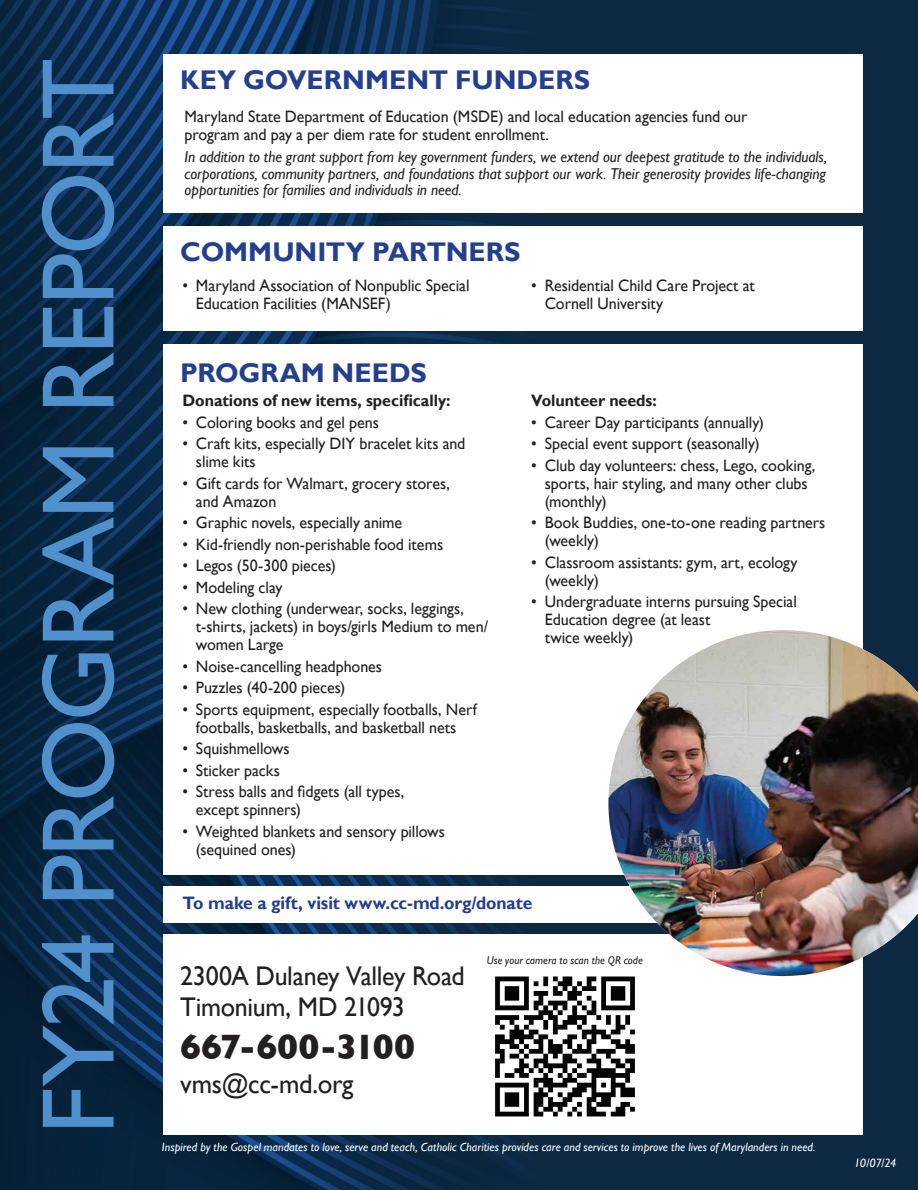
<style>
.page{position:relative;width:918px;height:1190px;background:#fff}
.page>*{position:absolute;margin:0;border:0;box-sizing:border-box;transform-origin:0 0}
.t1{font:103.5px "Gill Sans";letter-spacing:-.02em;color:#5090cc}
.t2{font:700 36px "Gill Sans";letter-spacing:-.005em;color:#231f20}
.t3{font:700 27px "Gill Sans";color:#253f8e}
.t4{font:27px/31.5px "Gill Sans";letter-spacing:-.015em;color:#231f20;scale:.96 1}
.t5{font:27px "Gill Sans";letter-spacing:-.015em;color:#231f20}
.t6{font:700 18px "Gill Sans";letter-spacing:-.005em;color:#253f8e}
.t7{font:16.5px/18px "Gill Sans";letter-spacing:-.005em;color:#231f20}
.t8{font:700 16.5px "Gill Sans";letter-spacing:-.005em;color:#231f20}
.t9{font:italic 15.75px/16.5px "Gill Sans";letter-spacing:-.005em;color:#231f20;text-align:justify}
.t10{font:italic 12px "Gill Sans";letter-spacing:.005em;color:#fff}
.t11{font:italic 12px "Gill Sans";color:#fff}
.t12{font:italic 11.4px "Gill Sans";letter-spacing:.005em;color:#231f20;scale:.96 1}
</style>
<div class="page">
<div style="left:0;top:0;width:917px;height:1190px;background:#0d2841"></div>
<img style="left:0;top:0;width:275px;height:1190px">
<svg style="left:275px;top:0;width:266px;height:1190px"></svg>
<div style="left:163px;top:934px;width:699px;height:201px;background:#fff"></div>
<img style="left:495px;top:976px;width:140px;height:141px">
<div style="left:163px;top:55px;width:699px;height:158px;background:#fff"></div>
<div style="left:163px;top:227px;width:699px;height:104px;background:#fff"></div>
<div style="left:163px;top:344px;width:699px;height:530px;background:#fff"></div>
<div style="left:163px;top:886px;width:699px;height:36px;background:#fff"></div>
<img style="left:608px;top:630px;width:309px;height:346px">
<h1 class="t1" style="left:18px;top:1135px;width:1078px;rotate:-90deg">FY24 PROGRAM REPORT</h1>
<h3 class="t3" style="left:180px;top:64px;width:411px">KEY GOVERNMENT FUNDERS</h3>
<p class="t7" style="left:184px;top:107px;width:564px">Maryland State Department of Education (MSDE) and local education agencies fund our program and pay a per diem rate for student enrollment.</p>
<p class="t9" style="left:184px;top:149px;width:643px">In addition to the grant support from key government funders, we extend our deepest gratitude to the individuals, corporations, community partners, and foundations that support our work. Their generosity provides life-changing opportunities for families and individuals in need.</p>
<h3 class="t3" style="left:180px;top:236px;width:341px">COMMUNITY PARTNERS</h3>
<p class="t7" style="left:196px;top:276px;width:275px;text-indent:-13px">• Maryland Association of Nonpublic Special<br>Education Facilities (MANSEF)</p>
<p class="t7" style="left:544px;top:276px;width:211px;text-indent:-14px">• Residential Child Care Project at<br>Cornell University</p>
<h3 class="t3" style="left:180px;top:356px;width:248px">PROGRAM NEEDS</h3>
<p class="t8" style="left:182px;top:391px;width:269px">Donations of new items, specifically:</p>
<p class="t7" style="left:182px;top:413px;width:198px">• Coloring books and gel pens</p>
<p class="t7" style="left:196px;top:435px;width:271px;text-indent:-13px">• Craft kits, especially DIY bracelet kits and slime kits</p>
<p class="t7" style="left:196px;top:474px;width:255px;text-indent:-14px">• Gift cards for Walmart, grocery stores, and Amazon</p>
<p class="t7" style="left:182px;top:514px;width:221px">• Graphic novels, especially anime</p>
<p class="t7" style="left:182px;top:535px;width:262px">• Kid-friendly non-perishable food items</p>
<p class="t7" style="left:182px;top:557px;width:155px">• Legos (50-300 pieces)</p>
<p class="t7" style="left:182px;top:578px;width:101px">• Modeling clay</p>
<p class="t7" style="left:196px;top:600px;width:293px;text-indent:-13px">• New clothing (underwear, socks, leggings, t-shirts, jackets) in boys/girls Medium to men/ women Large</p>
<p class="t7" style="left:182px;top:658px;width:201px">• Noise-cancelling headphones</p>
<p class="t7" style="left:182px;top:679px;width:164px">• Puzzles (40-200 pieces)</p>
<p class="t7" style="left:182px;top:701px;width:296px;text-align:center">• Sports equipment, especially footballs, Nerf footballs, basketballs, and basketball nets</p>
<p class="t7" style="left:182px;top:740px;width:108px">• Squishmellows</p>
<p class="t7" style="left:182px;top:762px;width:99px">• Sticker packs</p>
<p class="t7" style="left:196px;top:783px;width:210px;text-indent:-13px">• Stress balls and fidgets (all types, except spinners)</p>
<p class="t7" style="left:196px;top:823px;width:250px;text-indent:-13px">• Weighted blankets and sensory pillows (sequined ones)</p>
<p class="t8" style="left:531px;top:391px;width:127px">Volunteer needs:</p>
<p class="t7" style="left:531px;top:413px;width:234px">• Career Day participants (annually)</p>
<p class="t7" style="left:531px;top:435px;width:230px">• Special event support (seasonally)</p>
<p class="t7" style="left:544px;top:456px;width:272px;text-indent:-13px">• Club day volunteers: chess, Lego, cooking, sports, hair styling, and many other clubs (monthly)</p>
<p class="t7" style="left:544px;top:514px;width:282px;text-indent:-13px">• Book Buddies, one-to-one reading partners (weekly)</p>
<p class="t7" style="left:544px;top:553px;width:254px;text-indent:-13px">• Classroom assistants: gym, art, ecology (weekly)</p>
<p class="t7" style="left:544px;top:593px;width:253px;text-indent:-13px">• Undergraduate interns pursuing Special<br>Education degree (at least<br>twice weekly)</p>
<p class="t6" style="left:182px;top:892px;width:351px">To make a gift, visit www.cc-md.org/donate</p>
<h3 class="t4" style="left:180px;top:960px;width:298px">2300A Dulaney Valley Road<br>Timonium, MD 21093</h3>
<h2 class="t2" style="left:180px;top:1018px;width:236px">667-600-3100</h2>
<h3 class="t5" style="left:180px;top:1068px;width:175px">vms@cc-md.org</h3>
<p class="t12" style="left:486px;top:953px;width:164px">Use your camera to scan the QR code</p>
<p class="t10" style="left:162px;top:1140px;width:655px">Inspired by the Gospel mandates to love, serve and teach, Catholic Charities provides care and services to improve the lives of Marylanders in need.</p>
<p class="t11" style="left:853px;top:1156px;width:43px">10/07/24</p>
</div>
